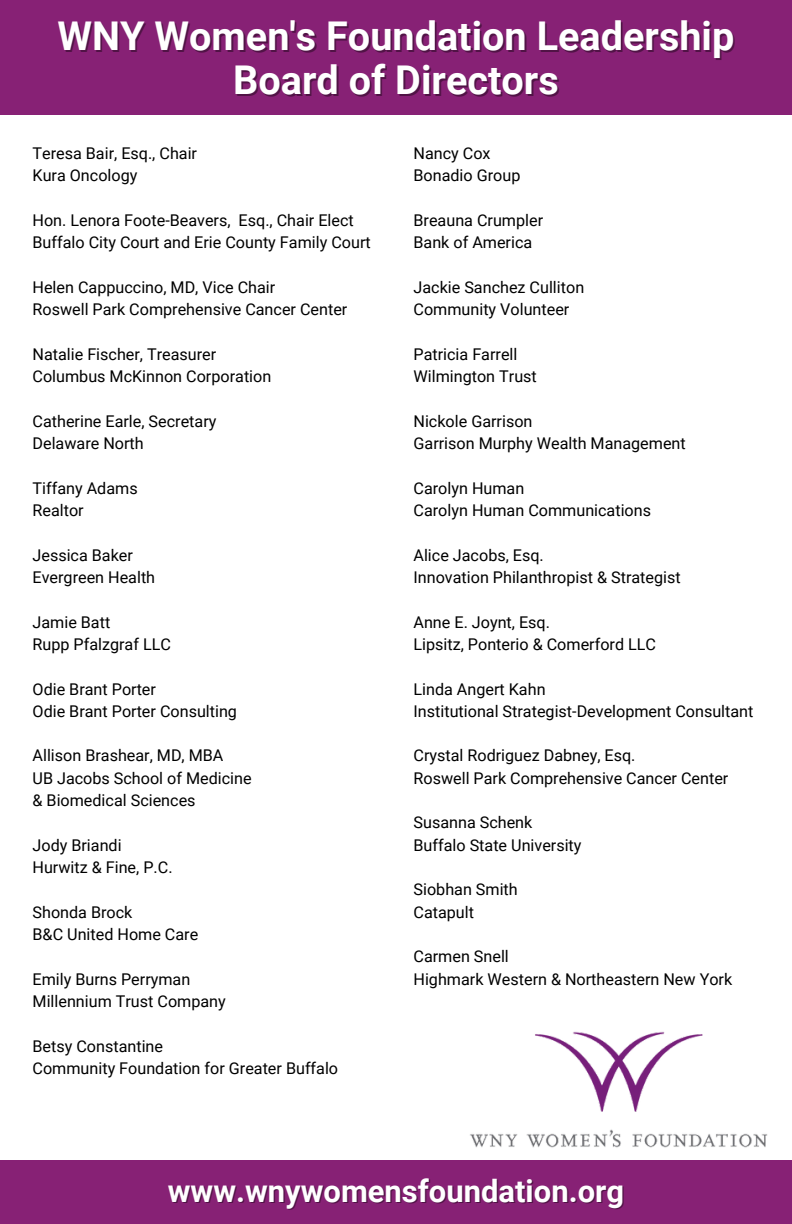
<style>
.page{position:relative;width:792px;height:1224px;background:#fff}
.page>*{position:absolute;margin:0;border:0;box-sizing:border-box;transform-origin:0 0}
.t1{font:700 39.6px "Roboto";color:#fff}
.t2{font:700 31px "Roboto";color:#fff}
.t3{font:16.2px "Roboto";color:#000}
</style>
<div class="page">
<div style="left:0;top:0;width:792px;height:115px;background:#872175"></div>
<img style="left:470px;top:1031px;width:298px;height:117px">
<div style="left:0;top:1160px;width:792px;height:64px;background:#872175"></div>
<p class="t1" style="left:58px;top:14px;width:678px">WNY Women's Foundation Leadership</p>
<p class="t1" style="left:233px;top:57px;width:327px">Board of Directors</p>
<p class="t3" style="left:33px;top:144px;width:166px">Teresa Bair, Esq., Chair</p>
<p class="t3" style="left:33px;top:166px;width:106px">Kura Oncology</p>
<p class="t3" style="left:33px;top:211px;width:323px">Hon. Lenora Foote-Beavers, Esq., Chair Elect</p>
<p class="t3" style="left:33px;top:233px;width:340px">Buffalo City Court and Erie County Family Court</p>
<p class="t3" style="left:33px;top:278px;width:244px">Helen Cappuccino, MD, Vice Chair</p>
<p class="t3" style="left:33px;top:300px;width:316px">Roswell Park Comprehensive Cancer Center</p>
<p class="t3" style="left:33px;top:345px;width:185px">Natalie Fischer, Treasurer</p>
<p class="t3" style="left:33px;top:367px;width:240px">Columbus McKinnon Corporation</p>
<p class="t3" style="left:33px;top:412px;width:185px">Catherine Earle, Secretary</p>
<p class="t3" style="left:33px;top:434px;width:113px">Delaware North</p>
<p class="t3" style="left:33px;top:479px;width:107px">Tiffany Adams</p>
<p class="t3" style="left:33px;top:501px;width:53px">Realtor</p>
<p class="t3" style="left:33px;top:546px;width:102px">Jessica Baker</p>
<p class="t3" style="left:33px;top:568px;width:124px">Evergreen Health</p>
<p class="t3" style="left:33px;top:613px;width:79px">Jamie Batt</p>
<p class="t3" style="left:33px;top:635px;width:140px">Rupp Pfalzgraf LLC</p>
<p class="t3" style="left:33px;top:679px;width:125px">Odie Brant Porter</p>
<p class="t3" style="left:33px;top:702px;width:206px">Odie Brant Porter Consulting</p>
<p class="t3" style="left:33px;top:746px;width:192px">Allison Brashear, MD, MBA</p>
<p class="t3" style="left:33px;top:769px;width:221px">UB Jacobs School of Medicine</p>
<p class="t3" style="left:33px;top:791px;width:165px">&amp; Biomedical Sciences</p>
<p class="t3" style="left:33px;top:836px;width:91px">Jody Briandi</p>
<p class="t3" style="left:33px;top:858px;width:142px">Hurwitz &amp; Fine, P.C.</p>
<p class="t3" style="left:33px;top:903px;width:101px">Shonda Brock</p>
<p class="t3" style="left:33px;top:925px;width:167px">B&amp;C United Home Care</p>
<p class="t3" style="left:33px;top:970px;width:159px">Emily Burns Perryman</p>
<p class="t3" style="left:33px;top:992px;width:195px">Millennium Trust Company</p>
<p class="t3" style="left:33px;top:1037px;width:132px">Betsy Constantine</p>
<p class="t3" style="left:33px;top:1059px;width:307px">Community Foundation for Greater Buffalo</p>
<p class="t3" style="left:414px;top:144px;width:79px">Nancy Cox</p>
<p class="t3" style="left:414px;top:166px;width:108px">Bonadio Group</p>
<p class="t3" style="left:414px;top:211px;width:131px">Breauna Crumpler</p>
<p class="t3" style="left:414px;top:233px;width:120px">Bank of America</p>
<p class="t3" style="left:414px;top:278px;width:172px">Jackie Sanchez Culliton</p>
<p class="t3" style="left:414px;top:300px;width:157px">Community Volunteer</p>
<p class="t3" style="left:414px;top:345px;width:105px">Patricia Farrell</p>
<p class="t3" style="left:414px;top:367px;width:125px">Wilmington Trust</p>
<p class="t3" style="left:414px;top:412px;width:120px">Nickole Garrison</p>
<p class="t3" style="left:414px;top:434px;width:274px">Garrison Murphy Wealth Management</p>
<p class="t3" style="left:414px;top:479px;width:112px">Carolyn Human</p>
<p class="t3" style="left:414px;top:501px;width:239px">Carolyn Human Communications</p>
<p class="t3" style="left:414px;top:546px;width:132px">Alice Jacobs, Esq.</p>
<p class="t3" style="left:414px;top:568px;width:269px">Innovation Philanthropist &amp; Strategist</p>
<p class="t3" style="left:414px;top:613px;width:138px">Anne E. Joynt, Esq.</p>
<p class="t3" style="left:414px;top:635px;width:244px">Lipsitz, Ponterio &amp; Comerford LLC</p>
<p class="t3" style="left:414px;top:679px;width:134px">Linda Angert Kahn</p>
<p class="t3" style="left:414px;top:702px;width:341px">Institutional Strategist-Development Consultant</p>
<p class="t3" style="left:414px;top:746px;width:223px">Crystal Rodriguez Dabney, Esq.</p>
<p class="t3" style="left:414px;top:769px;width:316px">Roswell Park Comprehensive Cancer Center</p>
<p class="t3" style="left:414px;top:813px;width:120px">Susanna Schenk</p>
<p class="t3" style="left:414px;top:836px;width:170px">Buffalo State University</p>
<p class="t3" style="left:414px;top:880px;width:106px">Siobhan Smith</p>
<p class="t3" style="left:414px;top:903px;width:62px">Catapult</p>
<p class="t3" style="left:414px;top:947px;width:97px">Carmen Snell</p>
<p class="t3" style="left:414px;top:970px;width:320px">Highmark Western &amp; Northeastern New York</p>
<p class="t2" style="left:168px;top:1173px;width:458px">www.wnywomensfoundation.org</p>
</div>
